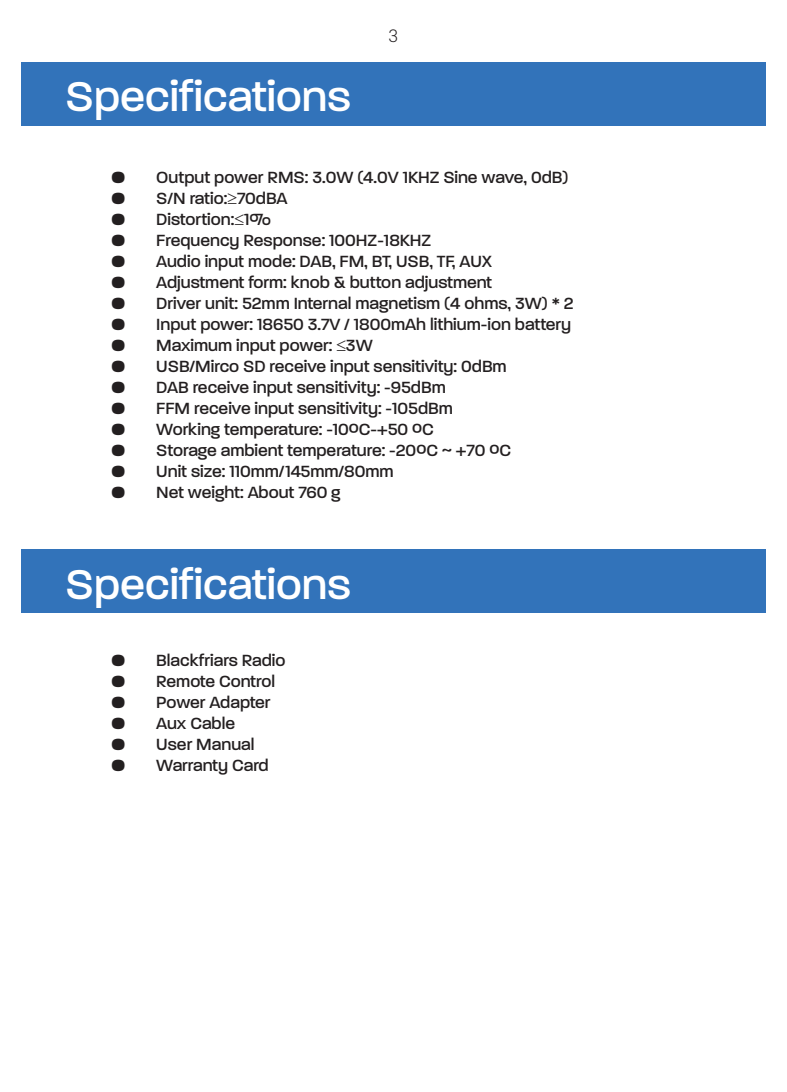
<style>
.page{position:relative;width:787px;height:1092px;background:#fff}
.page>*{position:absolute;margin:0;border:0;box-sizing:border-box;transform-origin:0 0}
.t1{font:500 45px "Paralucent";color:#fff}
.t2{font:500 17.5px "Paralucent";color:#231f20}
.t3{font:300 17.5px "Roboto";color:#231f20}
</style>
<div class="page">
<div style="left:21px;top:62px;width:744px;height:63px;background:#3273ba"></div>
<div style="left:21px;top:549px;width:744px;height:64px;background:#3273ba"></div>
<h1 class="t1" style="left:65px;top:70px;width:287px">Specifications</h1>
<p class="t3" style="left:388px;top:23px;width:11px">3</p>
<p class="t2" style="left:111px;top:167px;width:458px">• Output power RMS: 3.0W (4.0V 1KHZ Sine wave, 0dB)</p>
<p class="t2" style="left:111px;top:188px;width:178px">• S/N ratio:≥70dBA</p>
<p class="t2" style="left:111px;top:209px;width:161px">• Distortion:≤1%</p>
<p class="t2" style="left:111px;top:230px;width:321px">• Frequency Response: 100HZ-18KHZ</p>
<p class="t2" style="left:111px;top:251px;width:382px">• Audio input mode: DAB, FM, BT, USB, TF, AUX</p>
<p class="t2" style="left:111px;top:272px;width:382px">• Adjustment form: knob &amp; button adjustment</p>
<p class="t2" style="left:111px;top:293px;width:464px">• Driver unit: 52mm Internal magnetism (4 ohms, 3W) * 2</p>
<p class="t2" style="left:111px;top:314px;width:461px">• Input power: 18650 3.7V / 1800mAh lithium-ion battery</p>
<p class="t2" style="left:111px;top:335px;width:263px">• Maximum input power: ≤3W</p>
<p class="t2" style="left:111px;top:356px;width:397px">• USB/Mirco SD receive input sensitivity: 0dBm</p>
<p class="t2" style="left:111px;top:377px;width:336px">• DAB receive input sensitivity: -95dBm</p>
<p class="t2" style="left:111px;top:398px;width:343px">• FFM receive input sensitivity: -105dBm</p>
<p class="t2" style="left:111px;top:419px;width:324px">• Working temperature: -10ºC-+50 ºC</p>
<p class="t2" style="left:111px;top:440px;width:401px">• Storage ambient temperature: -20ºC ~ +70 ºC</p>
<p class="t2" style="left:111px;top:461px;width:284px">• Unit size: 110mm/145mm/80mm</p>
<p class="t2" style="left:111px;top:482px;width:231px">• Net weight: About 760 g</p>
<h1 class="t1" style="left:65px;top:557px;width:287px">Specifications</h1>
<p class="t2" style="left:111px;top:650px;width:176px">• Blackfriars Radio</p>
<p class="t2" style="left:111px;top:671px;width:165px">• Remote Control</p>
<p class="t2" style="left:111px;top:692px;width:161px">• Power Adapter</p>
<p class="t2" style="left:111px;top:713px;width:125px">• Aux Cable</p>
<p class="t2" style="left:111px;top:734px;width:145px">• User Manual</p>
<p class="t2" style="left:111px;top:755px;width:159px">• Warranty Card</p>
</div>
